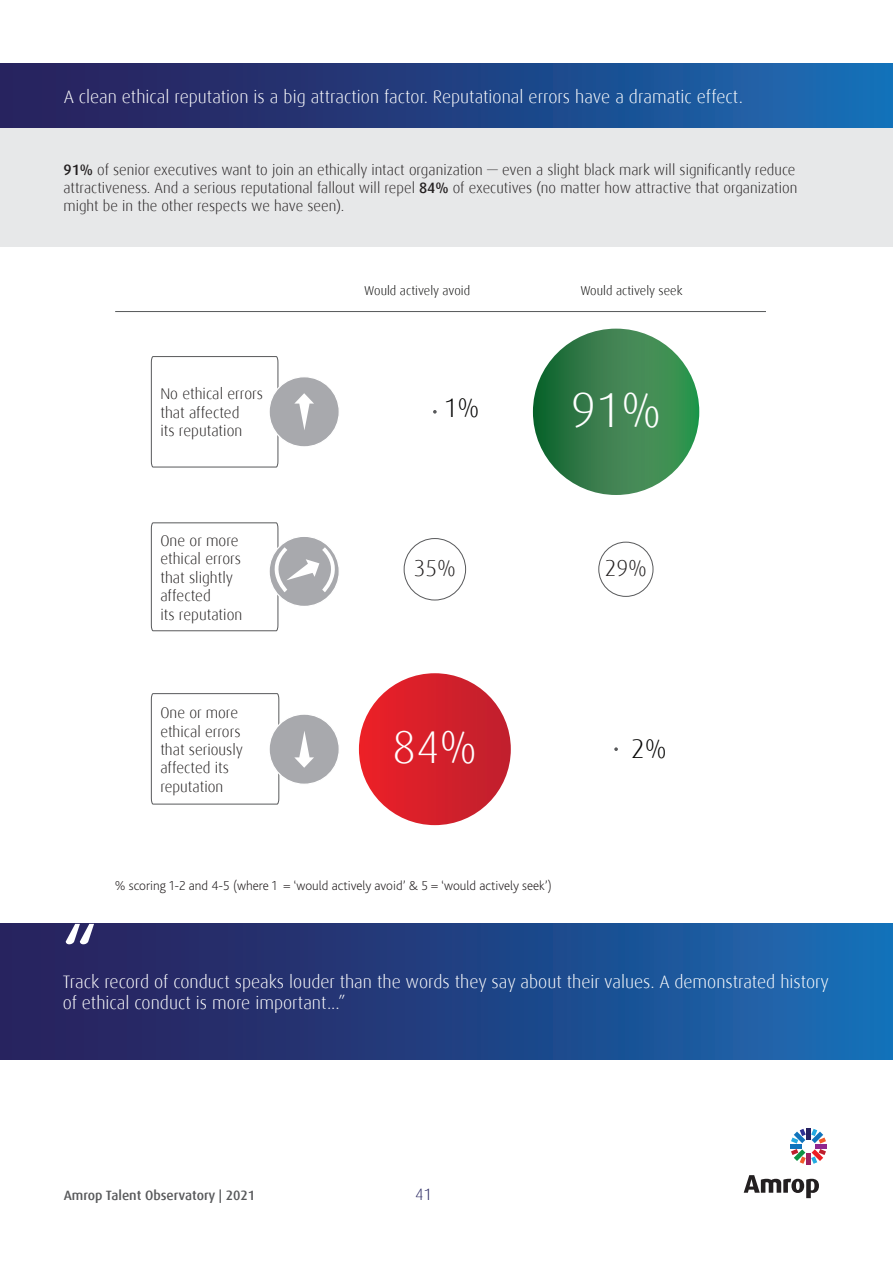
<style>
.page{position:relative;width:893px;height:1263px;background:#fff}
.page>*{position:absolute;margin:0;border:0;box-sizing:border-box;transform-origin:0 0}
.t1{font:500 72px "Dax";color:#fff}
.t2{font:300 49.2px "Dax";color:#fff}
.t3{font:300 45.9px "Dax";color:#fff}
.t4{font:300 26.85px "Dax";color:#050504}
.t5{font:300 22.95px "Dax";color:#211e1e}
.t6{font:300 18px/21.6px "Dax";color:#fff}
.t7{font:300 16.5px "Dax";color:#26255f}
.t8{font:300 15.45px/18.5px "Dax";color:#211e1e}
.t9{font:300 15.3px/18.3px "Dax";color:#211e1e}
.t10{font:300 15px/18px "Dax";color:#231f20}
.t11{font:200 13.5px "Bliss 2";color:#231f20}
.t12{font:500 13.5px "Dax";color:#58595b}
.t13{font:300 12.75px "Dax";color:#050504}
.s1{font-weight:500}
</style>
<div class="page">
<div style="left:806px;top:1128px;width:5px;height:11px;background:#252161"></div>
<div style="left:806px;top:1153px;width:5px;height:12px;background:#9e1f62"></div>
<hr style="left:790px;top:1144px;width:12px;height:4px;background:#1074bc">
<hr style="left:815px;top:1144px;width:12px;height:4px;background:#90268f">
<svg style="left:791px;top:1149px;width:35px;height:15px"></svg>
<svg style="left:791px;top:1129px;width:35px;height:14px"></svg>
<svg style="left:744px;top:1175px;width:75px;height:23px"></svg>
<div style="left:0;top:128px;width:893px;height:119px;background:#e7e8e9"></div>
<div style="left:0;top:64px;width:893px;height:64px;background:linear-gradient(to right,#291a55,#186cb4)"></div>
<svg style="left:151px;top:356px;width:128px;height:112px"></svg>
<svg style="left:151px;top:693px;width:128px;height:112px"></svg>
<div style="left:269px;top:377px;width:70px;height:70px;background:#a8a9ad;border-radius:50%"></div>
<div style="left:268px;top:376px;width:72px;height:71px;border:1px solid #fff;border-radius:50%"></div>
<svg style="left:294px;top:393px;width:20px;height:37px"></svg>
<div style="left:269px;top:714px;width:70px;height:70px;background:#a8a9ad;border-radius:50%"></div>
<div style="left:268px;top:713px;width:72px;height:72px;border:1px solid #fff;border-radius:50%"></div>
<svg style="left:294px;top:731px;width:20px;height:37px"></svg>
<svg style="left:433px;top:410px;width:4px;height:4px"></svg>
<svg style="left:533px;top:329px;width:166px;height:166px;background:#37814c"></svg>
<svg style="left:614px;top:747px;width:4px;height:4px"></svg>
<div style="left:359px;top:673px;width:152px;height:152px;background:linear-gradient(to right,#ec2027,#c02230);border-radius:76px"></div>
<hr style="left:115px;top:311px;width:651px;height:1px;background:#58595b">
<svg style="left:151px;top:522px;width:188px;height:109px"></svg>
<div style="left:598px;top:542px;width:55px;height:55px;border:1px solid #58595b;border-radius:50%"></div>
<div style="left:404px;top:538px;width:62px;height:62px;border:1px solid #58595b;border-radius:50%"></div>
<div style="left:0;top:924px;width:893px;height:135px;background:linear-gradient(to right,#291a55,#186cb4)"></div>
<p class="t6" style="left:64px;top:86px;width:681px">A clean ethical reputation is a big attraction factor. Reputational errors have a dramatic effect.</p>
<p class="t10" style="left:64px;top:161px;width:735px"><span class="s1">91%</span> of senior executives want to join an ethically intact organization — even a slight black mark will significantly reduce attractiveness. And a serious reputational fallout will repel <span class="s1">84%</span> of executives (no matter how attractive that organization might be in the other respects we have seen).</p>
<p class="t8" style="left:160px;top:385px;width:104px">No ethical errors that affected<br>its reputation</p>
<p class="t8" style="left:160px;top:531px;width:83px">One or more ethical errors that slightly affected<br>its reputation</p>
<p class="t9" style="left:160px;top:704px;width:84px">One or more ethical errors that seriously affected its reputation</p>
<p class="t13" style="left:364px;top:283px;width:107px">Would actively avoid</p>
<p class="t13" style="left:580px;top:283px;width:104px">Would actively seek</p>
<h3 class="t4" style="left:444px;top:393px;width:37px">1%</h3>
<h2 class="t2" style="left:571px;top:383px;width:92px">91%</h2>
<h3 class="t5" style="left:414px;top:556px;width:44px">35%</h3>
<h3 class="t5" style="left:605px;top:556px;width:44px">29%</h3>
<h3 class="t3" style="left:393px;top:722px;width:86px">84%</h3>
<h3 class="t4" style="left:631px;top:734px;width:37px">2%</h3>
<h1 class="t1" style="left:63px;top:915px;width:36px">“</h1>
<p class="t11" style="left:115px;top:877px;width:439px">% scoring 1-2 and 4-5 (where 1 = ‘would actively avoid’ &amp; 5 = ‘would actively seek’)</p>
<p class="t6" style="left:63px;top:971px;width:768px">Track record of conduct speaks louder than the words they say about their values. A demonstrated history of ethical conduct is more important...”</p>
<p class="t12" style="left:64px;top:1187px;width:193px">Amrop Talent Observatory | 2021</p>
<p class="t7" style="left:415px;top:1184px;width:18px">41</p>
</div>
